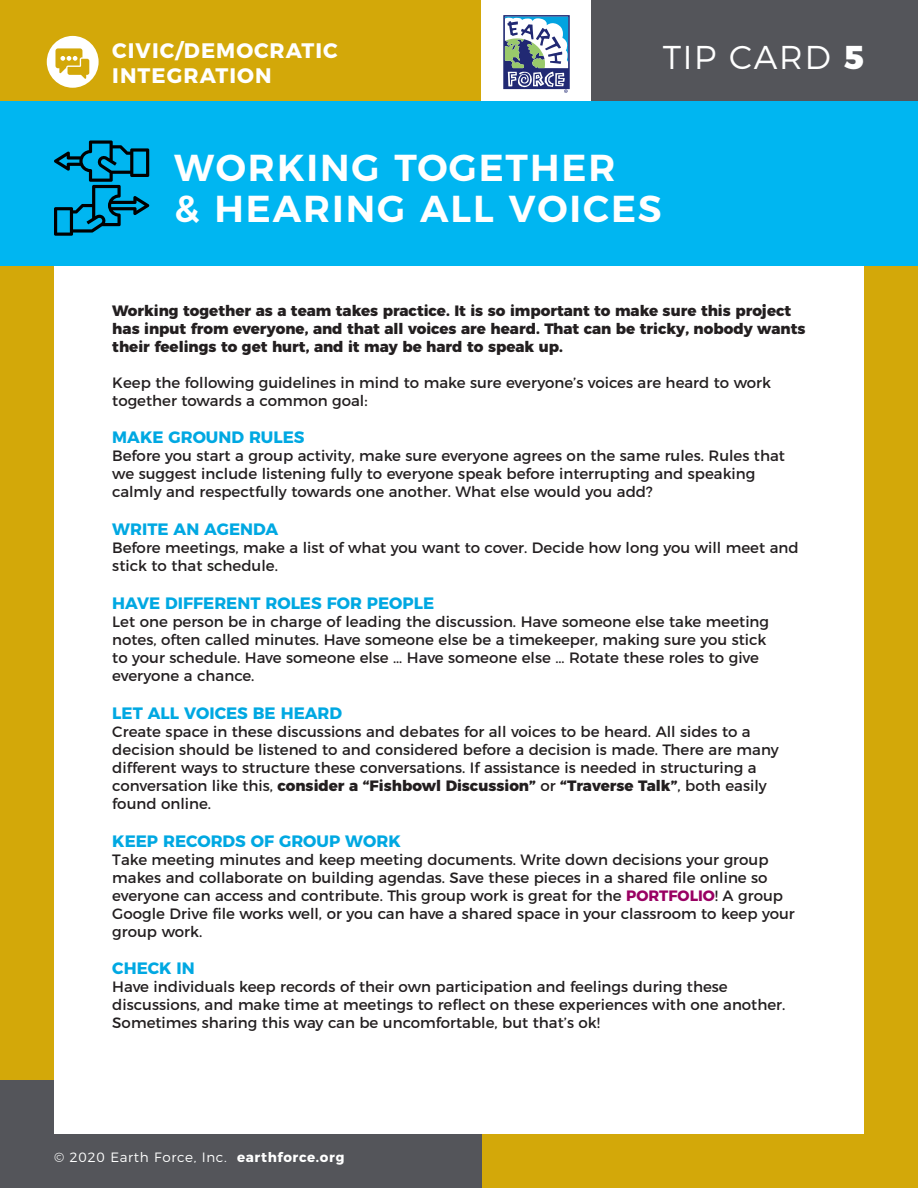
<style>
.page{position:relative;width:918px;height:1188px;background:#d3a809}
.page>*{position:absolute;margin:0;border:0;box-sizing:border-box;transform-origin:0 0}
.page_headers{font:600 37.5px/40.5px "Montserrat";letter-spacing:.05em;color:#fff}
.page_headers-2{font:300 33px "Montserrat";letter-spacing:.05em;color:#fff}
.t1{font:700 21px/25.5px "Montserrat";letter-spacing:.05em;color:#fff}
.t2{font:700 16.5px "Montserrat";color:#00a8e2}
.Tip_body{font:15px/18px "Montserrat";color:#231f20}
.Tip_First_graph{font:800 15px/18px "Montserrat";color:#231f20}
.t3{font:300 13.5px "Montserrat";letter-spacing:.05em;color:#fff}
.s1{font-weight:800}
.s2{font-weight:700;color:#990163}
.s3{font-weight:700}
</style>
<div class="page">
<div style="left:0;top:1080px;width:481px;height:108px;background:#54555a"></div>
<div style="left:481px;top:0;width:143px;height:135px;background:#fff"></div>
<div style="left:592px;top:0;width:326px;height:197px;background:#54555a"></div>
<div style="left:54px;top:102px;width:810px;height:1032px;background:#fff"></div>
<div style="left:0;top:102px;width:918px;height:164px;background:#00b6f1"></div>
<svg style="left:503px;top:15px;width:67px;height:78px"></svg>
<div style="left:47px;top:36px;width:52px;height:52px;background:#fff;border-radius:50%"></div>
<svg style="left:55px;top:48px;width:34px;height:31px"></svg>
<svg style="left:54px;top:140px;width:95px;height:96px"></svg>
<h3 class="t1" style="left:112px;top:36px;width:227px">CIVIC/DEMOCRATIC<br>INTEGRATION</h3>
<p class="page_headers-2" style="left:663px;top:32px;width:203px">TIP CARD <span class="s1">5</span></p>
<p class="page_headers" style="left:174px;top:145px;width:489px">WORKING TOGETHER<br>&amp; HEARING ALL VOICES</p>
<p class="Tip_First_graph" style="left:112px;top:300px;width:695px">Working together as a team takes practice. It is so important to make sure this project has input from everyone, and that all voices are heard. That can be tricky, nobody wants their feelings to get hurt, and it may be hard to speak up.</p>
<p class="Tip_body" style="left:112px;top:372px;width:660px">Keep the following guidelines in mind to make sure everyone’s voices are heard to work together towards a common goal:</p>
<h1 class="t2" style="left:112px;top:424px;width:194px">MAKE GROUND RULES</h1>
<p class="Tip_body" style="left:112px;top:446px;width:674px">Before you start a group activity, make sure everyone agrees on the same rules. Rules that we suggest include listening fully to everyone speak before interrupting and speaking calmly and respectfully towards one another. What else would you add?</p>
<h1 class="t2" style="left:112px;top:516px;width:167px">WRITE AN AGENDA</h1>
<p class="Tip_body" style="left:112px;top:538px;width:688px">Before meetings, make a list of what you want to cover. Decide how long you will meet and stick to that schedule.</p>
<h1 class="t2" style="left:112px;top:590px;width:323px">HAVE DIFFERENT ROLES FOR PEOPLE</h1>
<p class="Tip_body" style="left:112px;top:611px;width:658px">Let one person be in charge of leading the discussion. Have someone else take meeting notes, often called minutes. Have someone else be a timekeeper, making sure you stick to your schedule. Have someone else … Have someone else … Rotate these roles to give everyone a chance.</p>
<h1 class="t2" style="left:112px;top:699px;width:231px">LET ALL VOICES BE HEARD</h1>
<p class="Tip_body" style="left:112px;top:721px;width:668px">Create space in these discussions and debates for all voices to be heard. All sides to a decision should be listened to and considered before a decision is made. There are many different ways to structure these conversations. If assistance is needed in structuring a conversation like this, <span class="s1">consider a “Fishbowl Discussion”</span> or <span class="s1">“Traverse Talk”</span>, both easily found online.</p>
<h1 class="t2" style="left:112px;top:827px;width:290px">KEEP RECORDS OF GROUP WORK</h1>
<p class="Tip_body" style="left:112px;top:849px;width:684px">Take meeting minutes and keep meeting documents. Write down decisions your group makes and collaborate on building agendas. Save these pieces in a shared file online so everyone can access and contribute. This group work is great for the <span class="s2">PORTFOLIO</span>! A group Google Drive file works well, or you can have a shared space in your classroom to keep your group work.</p>
<h1 class="t2" style="left:112px;top:955px;width:84px">CHECK IN</h1>
<p class="Tip_body" style="left:112px;top:977px;width:675px">Have individuals keep records of their own participation and feelings during these discussions, and make time at meetings to reflect on these experiences with one another.<br>Sometimes sharing this way can be uncomfortable, but that’s ok!</p>
<p class="t3" style="left:54px;top:1146px;width:292px">© 2020 Earth Force, Inc. <span class="s3">earthforce.org</span></p>
</div>
